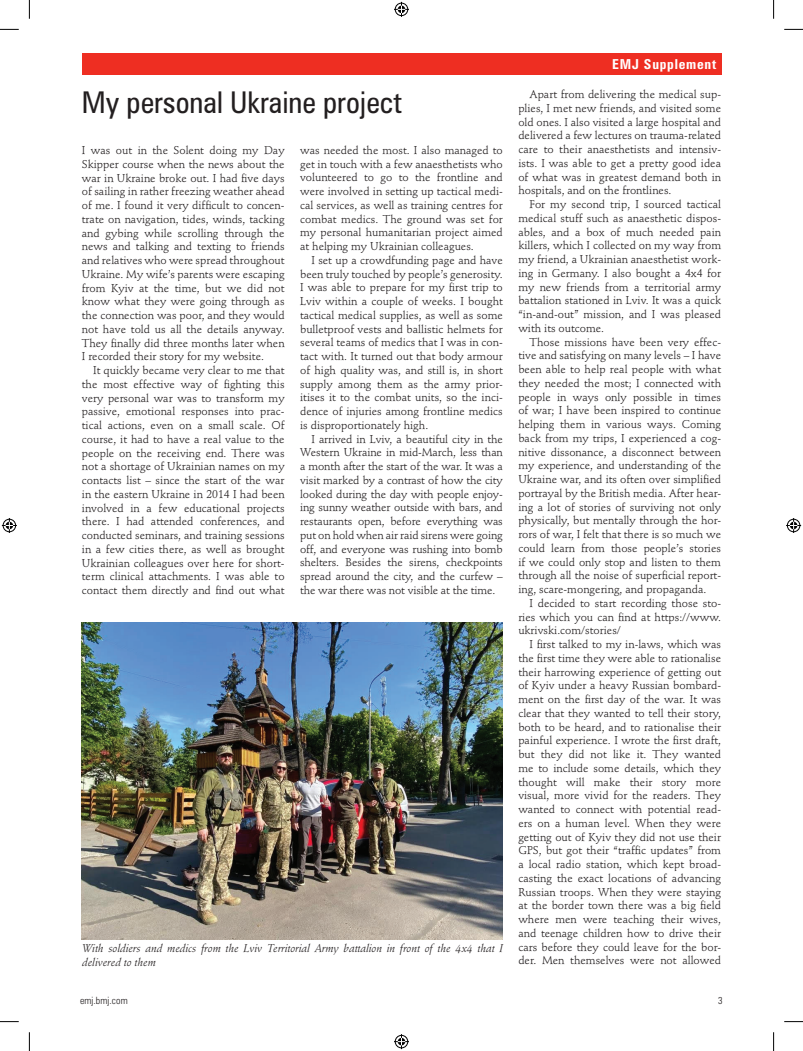
<style>
.page{position:relative;width:803px;height:1051px;background:#fff}
.page>*{position:absolute;margin:0;border:0;box-sizing:border-box;transform-origin:0 0}
.t1{font:condensed 30px "Zurich BT";color:#231f20}
.t2{font:700 condensed 13.75px "Zurich BT";letter-spacing:.055em;color:#fff}
.t3{font:11.25px/13.8px "Stempel Schneidler Std";color:#231f20;text-align:justify}
.t4{font:italic 11.25px/13.8px "Stempel Schneidler Std";color:#231f20}
.t5{font:300 condensed 10px "Zurich BT";letter-spacing:.01em;color:#231f20}
</style>
<div class="page">
<div style="left:82px;top:53px;width:639px;height:21px;background:#ee2e22"></div>
<img style="left:82px;top:622px;width:421px;height:318px">
<svg style="left:0;top:29px;width:19px;height:1px"></svg>
<svg style="left:784px;top:29px;width:19px;height:1px"></svg>
<svg style="left:0;top:1021px;width:19px;height:1px"></svg>
<svg style="left:784px;top:1021px;width:19px;height:1px"></svg>
<svg style="left:29px;top:0;width:1px;height:19px"></svg>
<svg style="left:29px;top:1032px;width:1px;height:19px"></svg>
<svg style="left:773px;top:0;width:1px;height:19px"></svg>
<svg style="left:773px;top:1032px;width:1px;height:19px"></svg>
<svg style="left:394px;top:2px;width:15px;height:15px"></svg>
<svg style="left:394px;top:1034px;width:15px;height:15px"></svg>
<svg style="left:2px;top:518px;width:15px;height:15px"></svg>
<svg style="left:786px;top:518px;width:15px;height:15px"></svg>
<h1 class="t1" style="left:82px;top:84px;width:322px">My personal Ukraine project</h1>
<p class="t3" style="left:82px;top:143px;width:204px">I was out in the Solent doing my Day Skipper course when the news about the war in Ukraine broke out. I had five days of sailing in rather freezing weather ahead of me. I found it very difficult to concen&shy;trate on navigation, tides, winds, tacking and gybing while scrolling through the news and talking and texting to friends and relatives who were spread throughout Ukraine. My wife’s parents were escaping from Kyiv at the time, but we did not know what they were going through as the connection was poor, and they would not have told us all the details anyway.<br>They finally did three months later when I recorded their story for my website.</p>
<p class="t3" style="left:82px;top:363px;width:204px;text-indent:11px">It quickly became very clear to me that the most effective way of fighting this very personal war was to transform my passive, emotional responses into prac&shy;tical actions, even on a small scale. Of course, it had to have a real value to the people on the receiving end. There was not a shortage of Ukrainian names on my contacts list – since the start of the war in the eastern Ukraine in 2014 I had been involved in a few educational projects there. I had attended conferences, and conducted seminars, and training sessions in a few cities there, as well as brought Ukrainian colleagues over here for short&shy;term clinical attachments. I was able to contact them directly and find out what</p>
<p class="t3" style="left:300px;top:143px;width:204px">was needed the most. I also managed to get in touch with a few anaesthetists who volunteered to go to the frontline and were involved in setting up tactical medi&shy;cal services, as well as training centres for combat medics. The ground was set for my personal humanitarian project aimed at helping my Ukrainian colleagues.</p>
<p class="t3" style="left:300px;top:253px;width:204px;text-indent:11px">I set up a crowdfunding page and have been truly touched by people’s generosity.<br>I was able to prepare for my first trip to Lviv within a couple of weeks. I bought tactical medical supplies, as well as some bulletproof vests and ballistic helmets for several teams of medics that I was in con&shy;tact with. It turned out that body armour of high quality was, and still is, in short supply among them as the army prior&shy;itises it to the combat units, so the inci&shy;dence of injuries among frontline medics is disproportionately high.</p>
<p class="t3" style="left:300px;top:432px;width:204px;text-indent:11px">I arrived in Lviv, a beautiful city in the Western Ukraine in mid-March, less than a month after the start of the war. It was a visit marked by a contrast of how the city looked during the day with people enjoy&shy;ing sunny weather outside with bars, and restaurants open, before everything was put on hold when air raid sirens were going off, and everyone was rushing into bomb shelters. Besides the sirens, checkpoints spread around the city, and the curfew – the war there was not visible at the time.</p>
<p class="t4" style="left:82px;top:941px;width:422px">With soldiers and medics from the Lviv Territorial Army battalion in front of the 4x4 that I delivered to them</p>
<p class="t2" style="left:612px;top:56px;width:106px">EMJ Supplement</p>
<p class="t3" style="left:518px;top:88px;width:204px;text-indent:11px">Apart from delivering the medical sup&shy;plies, I met new friends, and visited some old ones. I also visited a large hospital and delivered a few lectures on trauma-related care to their anaesthetists and intensiv&shy;ists. I was able to get a pretty good idea of what was in greatest demand both in hospitals, and on the frontlines.</p>
<p class="t3" style="left:518px;top:198px;width:204px;text-indent:11px">For my second trip, I sourced tactical medical stuff such as anaesthetic dispos&shy;ables, and a box of much needed pain killers, which I collected on my way from my friend, a Ukrainian anaesthetist work&shy;ing in Germany. I also bought a 4x4 for my new friends from a territorial army battalion stationed in Lviv. It was a quick “in-and-out” mission, and I was pleased with its outcome.</p>
<p class="t3" style="left:518px;top:335px;width:204px;text-indent:11px">Those missions have been very effec&shy;tive and satisfying on many levels – I have been able to help real people with what they needed the most; I connected with people in ways only possible in times of war; I have been inspired to continue helping them in various ways. Coming back from my trips, I experienced a cog&shy;nitive dissonance, a disconnect between my experience, and understanding of the Ukraine war, and its often over simplified portrayal by the British media. After hear&shy;ing a lot of stories of surviving not only physically, but mentally through the hor&shy;rors of war, I felt that there is so much we could learn from those people’s stories if we could only stop and listen to them through all the noise of superficial report&shy;ing, scare-mongering, and propaganda.</p>
<p class="t3" style="left:518px;top:596px;width:204px;text-indent:11px">I decided to start recording those sto&shy;ries which you can find at https://www. ukrivski.com/stories/</p>
<p class="t3" style="left:518px;top:638px;width:204px;text-indent:11px">I first talked to my in-laws, which was the first time they were able to rationalise their harrowing experience of getting out of Kyiv under a heavy Russian bombard&shy;ment on the first day of the war. It was clear that they wanted to tell their story, both to be heard, and to rationalise their painful experience. I wrote the first draft, but they did not like it. They wanted me to include some details, which they thought will make their story more visual, more vivid for the readers. They wanted to connect with potential read&shy;ers on a human level. When they were getting out of Kyiv they did not use their GPS, but got their “traffic updates” from a local radio station, which kept broad&shy;casting the exact locations of advancing Russian troops. When they were staying at the border town there was a big field where men were teaching their wives, and teenage children how to drive their cars before they could leave for the bor&shy;der. Men themselves were not allowed</p>
<p class="t5" style="left:80px;top:994px;width:49px">emj.bmj.com</p>
<p class="t5" style="left:718px;top:994px;width:6px">3</p>
</div>
